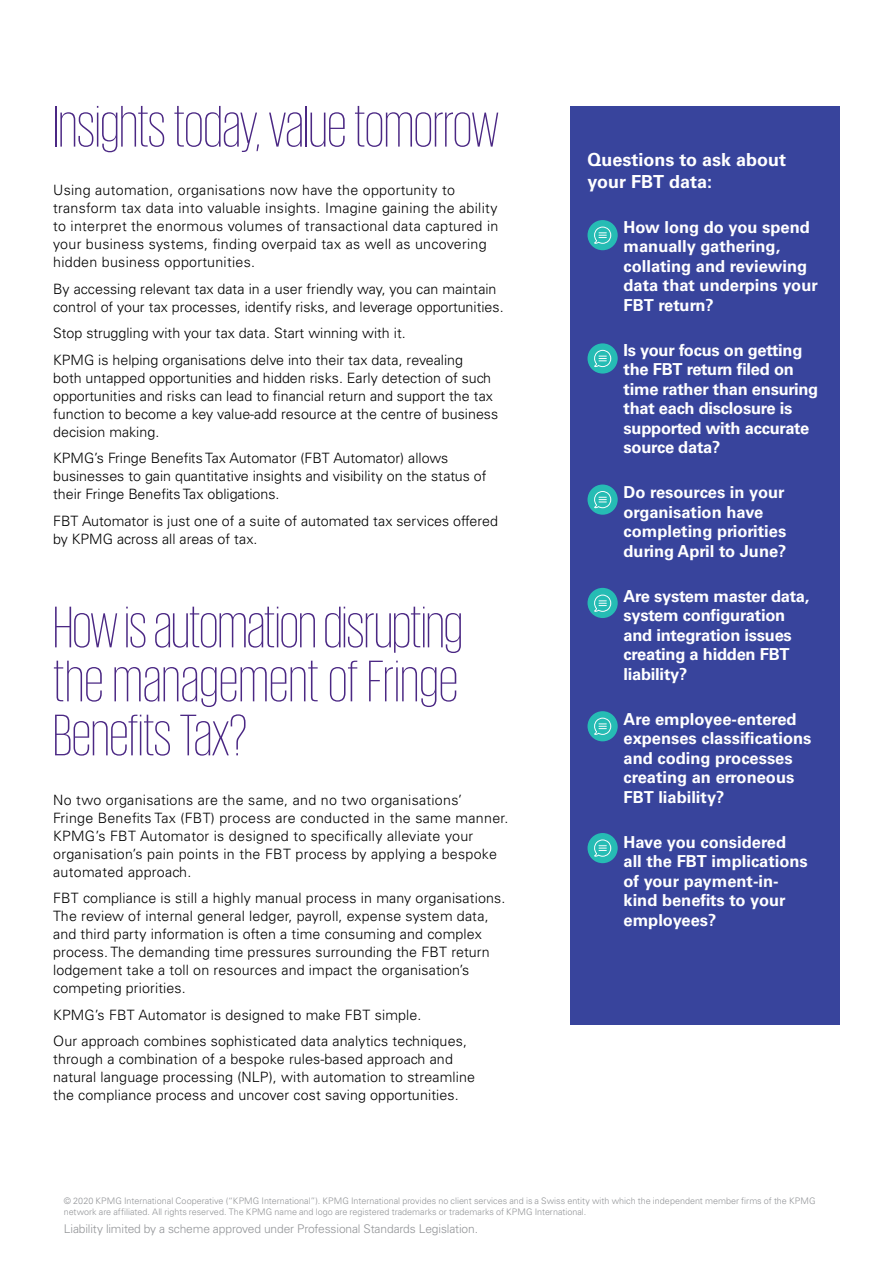
<style>
.page{position:relative;width:893px;height:1263px;background:#fff}
.page>*{position:absolute;margin:0;border:0;box-sizing:border-box;transform-origin:0 0}
.t1{font:200 60px/54px "KPMG";color:#4b2884;text-align:justify}
.t2{font:700 18px/21.6px "Univers LT Std";color:#fff}
.t3{font:700 16.5px/19.5px "Univers LT Std";color:#fff}
.t4{font:300 14.25px/18px "Univers LT Std";letter-spacing:.01em;color:#000}
.t5{font:300 12px "Univers LT Std";letter-spacing:-.01em;color:#939598}
.t6{font:300 9px/10.8px "Univers LT Std";color:#939598}
</style>
<div class="page">
<div style="left:570px;top:106px;width:270px;height:919px;background:#38449c"></div>
<div style="left:587px;top:220px;width:31px;height:30px;background:#26bcb4;border-radius:50%"></div>
<div style="left:587px;top:588px;width:31px;height:30px;background:#26bcb4;border-radius:50%"></div>
<div style="left:587px;top:343px;width:31px;height:31px;background:#26bcb4;border-radius:50%"></div>
<div style="left:587px;top:711px;width:31px;height:30px;background:#26bcb4;border-radius:50%"></div>
<div style="left:587px;top:833px;width:31px;height:30px;background:#26bcb4;border-radius:50%"></div>
<div style="left:587px;top:484px;width:31px;height:31px;background:#26bcb4;border-radius:50%"></div>
<svg style="left:594px;top:227px;width:17px;height:17px"></svg>
<svg style="left:594px;top:350px;width:17px;height:17px"></svg>
<svg style="left:594px;top:491px;width:17px;height:17px"></svg>
<svg style="left:594px;top:595px;width:17px;height:17px"></svg>
<svg style="left:594px;top:718px;width:17px;height:17px"></svg>
<svg style="left:594px;top:839px;width:17px;height:18px"></svg>
<h1 class="t1" style="left:53px;top:98px;width:447px">Insights today, value tomorrow</h1>
<p class="t4" style="left:53px;top:181px;width:447px">Using automation, organisations now have the opportunity to transform tax data into valuable insights. Imagine gaining the ability to interpret the enormous volumes of transactional data captured in your business systems, finding overpaid tax as well as uncovering hidden business opportunities.</p>
<p class="t4" style="left:53px;top:280px;width:452px">By accessing relevant tax data in a user friendly way, you can maintain control of your tax processes, identify risks, and leverage opportunities.</p>
<p class="t4" style="left:53px;top:320px;width:411px;line-height:26.5px">Stop struggling with your tax data. Start winning with it.<br>KPMG is helping organisations delve into their tax data, revealing</p>
<p class="t4" style="left:53px;top:369px;width:447px">both untapped opportunities and hidden risks. Early detection of such opportunities and risks can lead to financial return and support the tax function to become a key value-add resource at the centre of business decision making.</p>
<p class="t4" style="left:53px;top:449px;width:435px">KPMG’s Fringe Benefits Tax Automator (FBT Automator) allows businesses to gain quantitative insights and visibility on the status of their Fringe Benefits Tax obligations.</p>
<p class="t4" style="left:53px;top:512px;width:446px">FBT Automator is just one of a suite of automated tax services offered by KPMG across all areas of tax.</p>
<h1 class="t1" style="left:53px;top:599px;width:411px">How is automation disrupting the management of Fringe Benefits Tax?</h1>
<p class="t4" style="left:53px;top:791px;width:457px">No two organisations are the same, and no two organisations’<br>Fringe Benefits Tax (FBT) process are conducted in the same manner.<br>KPMG’s FBT Automator is designed to specifically alleviate your organisation’s pain points in the FBT process by applying a bespoke automated approach.</p>
<p class="t4" style="left:53px;top:889px;width:454px">FBT compliance is still a highly manual process in many organisations.<br>The review of internal general ledger, payroll, expense system data, and third party information is often a time consuming and complex process. The demanding time pressures surrounding the FBT return lodgement take a toll on resources and impact the organisation’s competing priorities.</p>
<p class="t4" style="left:53px;top:1001px;width:415px;line-height:26.5px">KPMG’s FBT Automator is designed to make FBT simple.<br>Our approach combines sophisticated data analytics techniques,</p>
<p class="t4" style="left:53px;top:1050px;width:423px">through a combination of a bespoke rules-based approach and natural language processing (NLP), with automation to streamline the compliance process and uncover cost saving opportunities.</p>
<p class="t2" style="left:587px;top:149px;width:200px">Questions to ask about your FBT data:</p>
<p class="t3" style="left:623px;top:217px;width:196px">How long do you spend manually gathering, collating and reviewing data that underpins your<br>FBT return?</p>
<p class="t3" style="left:623px;top:340px;width:196px">Is your focus on getting the FBT return filed on time rather than ensuring that each disclosure is supported with accurate source data?</p>
<p class="t3" style="left:623px;top:483px;width:164px">Do resources in your organisation have completing priorities during April to June?</p>
<p class="t3" style="left:623px;top:586px;width:187px">Are system master data, system configuration and integration issues creating a hidden FBT liability?</p>
<p class="t3" style="left:623px;top:709px;width:189px">Are employee-entered expenses classifications and coding processes creating an erroneous<br>FBT liability?</p>
<p class="t3" style="left:623px;top:832px;width:186px">Have you considered all the FBT implications of your payment-in&shy;kind benefits to your employees?</p>
<p class="t6" style="left:64px;top:1195px;width:753px">© 2020 KPMG International Cooperative (“KPMG International”). KPMG International provides no client services and is a Swiss entity with which the independent member firms of the KPMG network are affiliated. All rights reserved. The KPMG name and logo are registered trademarks or trademarks of KPMG International.</p>
<p class="t5" style="left:64px;top:1222px;width:416px">Liability limited by a scheme approved under Professional Standards Legislation.</p>
</div>
